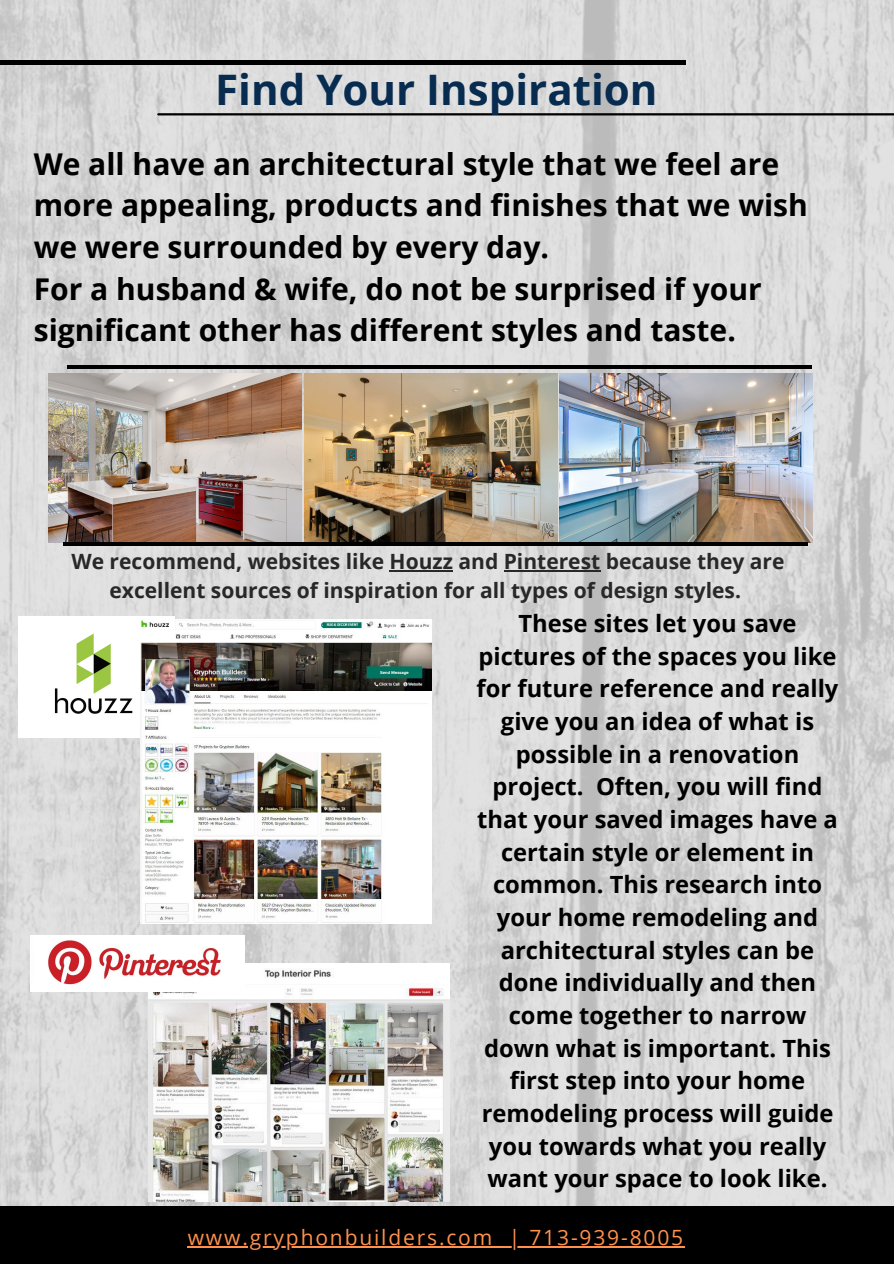
<style>
.page{position:relative;width:894px;height:1264px;background:#fff}
.page>*{position:absolute;margin:0;border:0;box-sizing:border-box;transform-origin:0 0}
.t1{font:700 42px "Open Sans";color:#072c50}
.t2{font:700 30px/41.7px "Open Sans";color:#000}
.t3{font:700 23.7px/32.7px "Open Sans";color:#000;text-align:center}
.t4{font:700 21px/29.2px "Open Sans";color:#282828;text-align:center}
.t5{font:21px "Open Sans";letter-spacing:.085em;color:#ff914d}
</style>
<div class="page">
<img style="left:0;top:0;width:893px;height:1206px">
<hr style="left:0;top:61px;width:685px;height:3px;background:#000">
<hr style="left:389px;top:570px;width:64px;height:1px;background:#282828">
<hr style="left:503px;top:570px;width:97px;height:1px;background:#282828">
<hr style="left:67px;top:365px;width:745px;height:4px;background:#000">
<div style="left:0;top:1206px;width:893px;height:57px;background:#000"></div>
<img style="left:18px;top:616px;width:157px;height:121px">
<hr style="left:158px;top:113px;width:735px;height:2px;background:#000">
<img style="left:48px;top:373px;width:253px;height:169px">
<img style="left:304px;top:373px;width:253px;height:169px">
<img style="left:559px;top:373px;width:253px;height:169px">
<hr style="left:63px;top:542px;width:744px;height:3px;background:#000">
<img style="left:149px;top:963px;width:300px;height:238px">
<img style="left:31px;top:935px;width:214px;height:56px">
<img style="left:140px;top:619px;width:291px;height:304px">
<hr style="left:188px;top:1245px;width:306px;height:2px;background:#ff914d">
<svg style="left:494px;top:1246px;width:14px;height:1px"></svg>
<hr style="left:508px;top:1245px;width:177px;height:2px;background:#ff914d">
<p class="t1" style="left:215px;top:60px;width:443px">Find Your Inspiration</p>
<p class="t2" style="left:34px;top:142px;width:775px">We all have an architectural style that we feel are more appealing, products and finishes that we wish we were surrounded by every day.</p>
<p class="t2" style="left:34px;top:267px;width:729px">For a husband &amp; wife, do not be surprised if your significant other has different styles and taste.</p>
<p class="t4" style="left:71px;top:546px;width:714px">We recommend, websites like Houzz and Pinterest because they are excellent sources of inspiration for all types of design styles.</p>
<p class="t3" style="left:476px;top:606px;width:363px">These sites let you save pictures of the spaces you like for future reference and really give you an idea of what is possible in a renovation project. Often, you will find that your saved images have a certain style or element in common. This research into your home remodeling and architectural styles can be done individually and then come together to narrow down what is important. This first step into your home remodeling process will guide you towards what you really want your space to look like.</p>
<p class="t5" style="left:188px;top:1222px;width:497px">www.gryphonbuilders.com | 713-939-8005</p>
</div>
